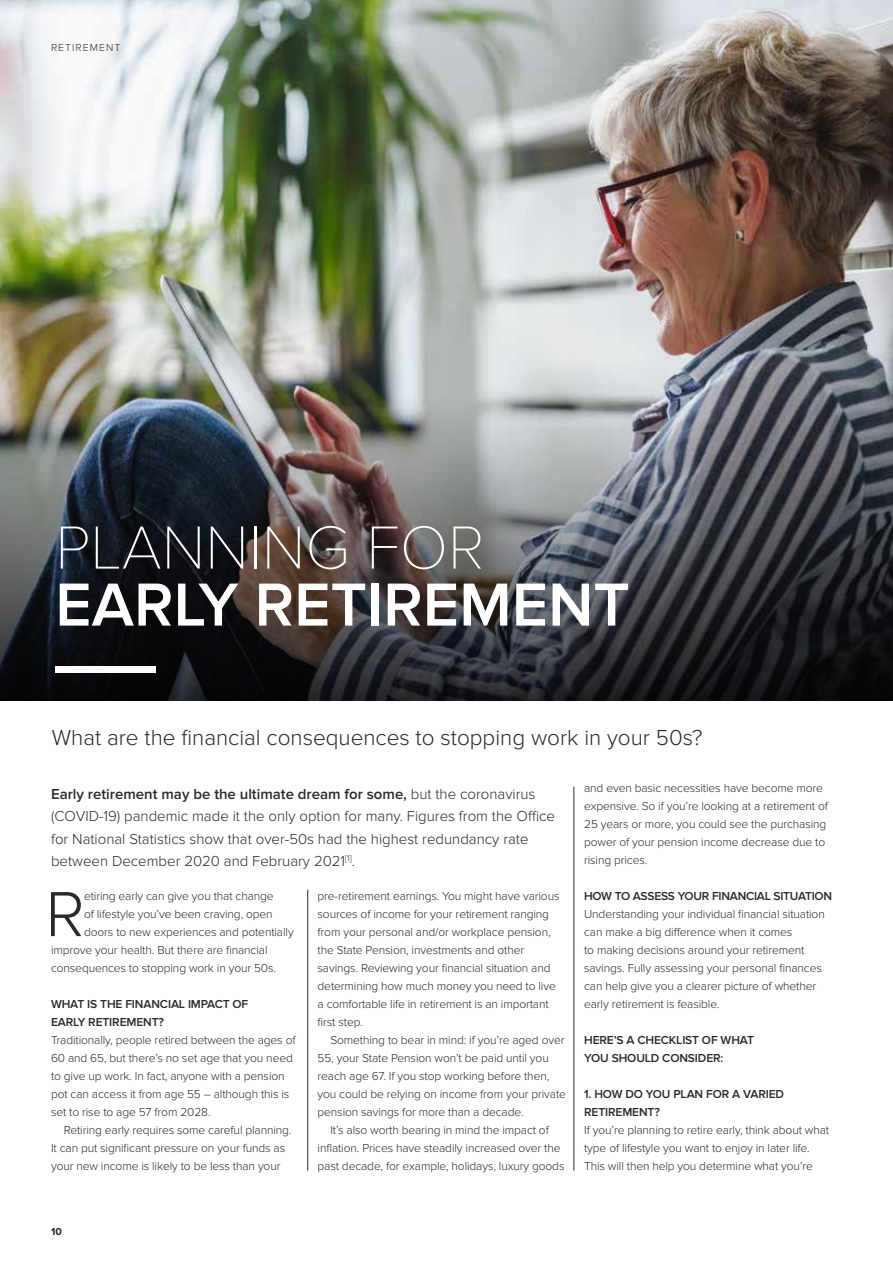
<style>
.page{position:relative;width:893px;height:1263px;background:#fff}
.page>*{position:absolute;margin:0;border:0;box-sizing:border-box;transform-origin:0 0}
.t1{font:300 66px "Proxima Nova";color:#292929}
.t2{font:600 63px "Proxima Nova";color:#fff}
.t3{font:100 63px "Proxima Nova T";color:#fff}
.t4{font:300 22.5px "Proxima Nova";color:#292929}
.t5{font:300 15px/22.5px "Proxima Nova";color:#292929}
.t6{font:300 12px/18px "Proxima Nova";letter-spacing:-.01em;color:#292929}
.t7{font:600 12px/18px "Proxima Nova";letter-spacing:-.01em;color:#292929}
.t8{font:300 10.5px "Proxima Nova";letter-spacing:.1em;color:#292929}
.t9{font:700 10.5px "Proxima Nova";color:#292929}
.s1{font-weight:600}
</style>
<div class="page">
<img style="left:0;top:0;width:893px;height:397px">
<img style="left:0;top:397px;width:893px;height:303px">
<hr style="left:574px;top:787px;width:1px;height:383px;background:#292929">
<hr style="left:307px;top:890px;width:1px;height:280px;background:#292929">
<div style="left:55px;top:666px;width:100px;height:6px;background:#fff"></div>
<p class="t8" style="left:51px;top:41px;width:71px">RETIREMENT</p>
<h2 class="t3" style="left:55px;top:511px;width:431px">PLANNING FOR</h2>
<h2 class="t2" style="left:55px;top:568px;width:576px">EARLY RETIREMENT</h2>
<h3 class="t4" style="left:52px;top:724px;width:652px">What are the financial consequences to stopping work in your 50s?</h3>
<p class="t5" style="left:51px;top:782px;width:506px"><span class="s1">Early retirement may be the ultimate dream for some,</span> but the coronavirus (COVID-19) pandemic made it the only option for many. Figures from the Office for National Statistics show that over-50s had the highest redundancy rate between December 2020 and February 2021<sup>[1]</sup>.</p>
<h1 class="t1" style="left:46px;top:876px;width:41px">R</h1>
<p class="t6" style="left:84px;top:887px;width:191px">etiring early can give you that change</p>
<p class="t6" style="left:584px;top:779px;width:245px">and even basic necessities have become more expensive. So if you’re looking at a retirement of 25 years or more, you could see the purchasing power of your pension income decrease due to rising prices.</p>
<p class="t7" style="left:584px;top:887px;width:250px">HOW TO ASSESS YOUR FINANCIAL SITUATION</p>
<p class="t6" style="left:584px;top:905px;width:242px">Understanding your individual financial situation can make a big difference when it comes<br>to making decisions around your retirement savings. Fully assessing your personal finances can help give you a clearer picture of whether early retirement is feasible.</p>
<p class="t7" style="left:584px;top:1031px;width:171px">HERE’S A CHECKLIST OF WHAT<br>YOU SHOULD CONSIDER:</p>
<p class="t7" style="left:584px;top:1085px;width:202px">1. HOW DO YOU PLAN FOR A VARIED<br>RETIREMENT?</p>
<p class="t6" style="left:584px;top:1121px;width:247px">If you’re planning to retire early, think about what type of lifestyle you want to enjoy in later life.<br>This will then help you determine what you’re</p>
<p class="t6" style="left:318px;top:887px;width:243px">pre-retirement earnings. You might have various sources of income for your retirement ranging from your personal and/or workplace pension, the State Pension, investments and other savings. Reviewing your financial situation and determining how much money you need to live a comfortable life in retirement is an important first step.</p>
<p class="t6" style="left:318px;top:1031px;width:250px;text-indent:13px">Something to bear in mind: if you’re aged over 55, your State Pension won’t be paid until you reach age 67. If you stop working before then, you could be relying on income from your private pension savings for more than a decade.</p>
<p class="t6" style="left:318px;top:1121px;width:248px;text-align:center">It’s also worth bearing in mind the impact of inflation. Prices have steadily increased over the past decade, for example, holidays, luxury goods</p>
<p class="t6" style="left:84px;top:905px;width:190px">of lifestyle you’ve been craving, open</p>
<p class="t6" style="left:84px;top:923px;width:211px">doors to new experiences and potentially</p>
<p class="t6" style="left:51px;top:941px;width:218px">improve your health. But there are financial</p>
<p class="t6" style="left:51px;top:959px;width:227px">consequences to stopping work in your 50s.</p>
<p class="t7" style="left:51px;top:995px;width:199px">WHAT IS THE FINANCIAL IMPACT OF<br>EARLY RETIREMENT?</p>
<p class="t6" style="left:51px;top:1031px;width:246px">Traditionally, people retired between the ages of 60 and 65, but there’s no set age that you need to give up work. In fact, anyone with a pension pot can access it from age 55 – although this is set to rise to age 57 from 2028.</p>
<p class="t6" style="left:51px;top:1121px;width:242px;text-indent:13px">Retiring early requires some careful planning.<br>It can put significant pressure on your funds as your new income is likely to be less than your</p>
<p class="t9" style="left:51px;top:1225px;width:12px">10</p>
</div>
